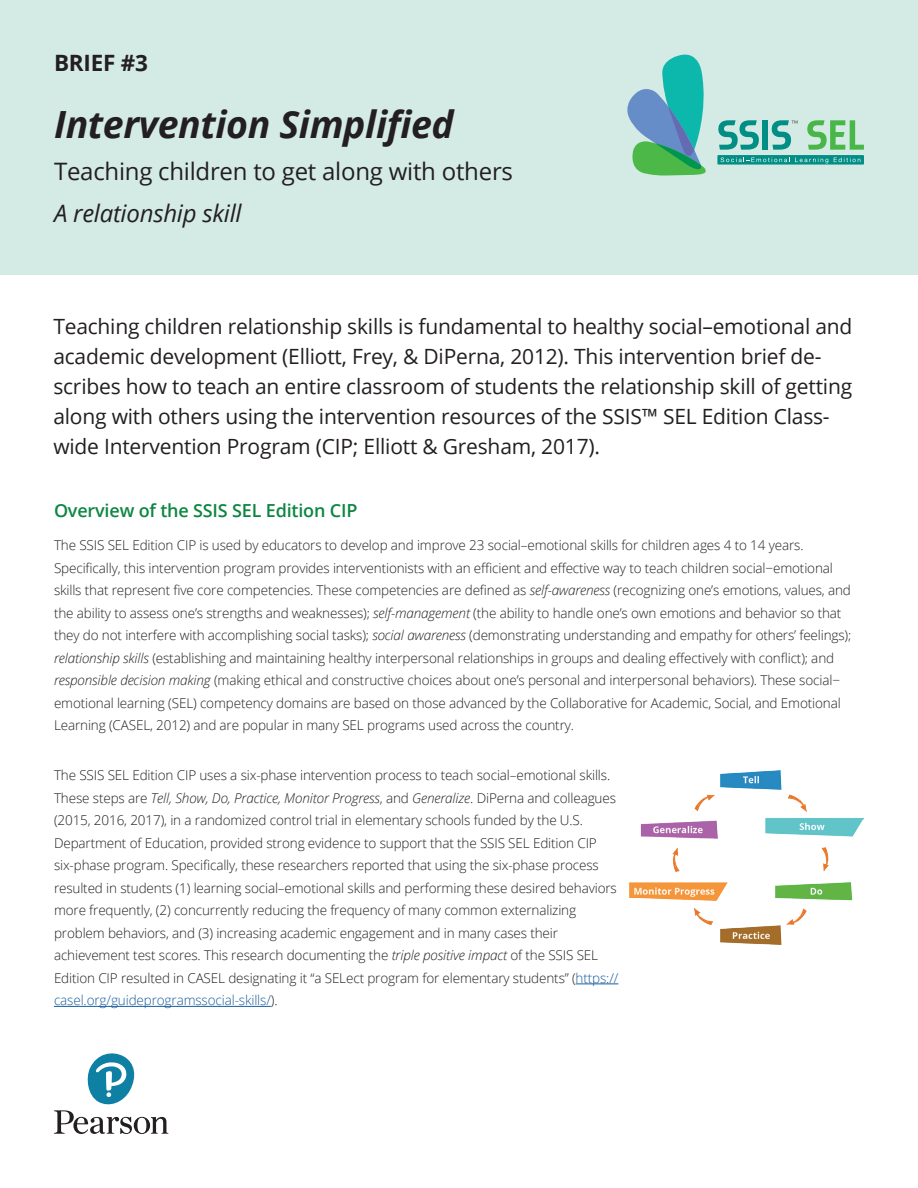
<style>
.page{position:relative;width:918px;height:1188px;background:#fff}
.page>*{position:absolute;margin:0;border:0;box-sizing:border-box;transform-origin:0 0}
.t1{font:italic 700 37.5px "Open Sans";letter-spacing:-.01em;color:#231f20}
.t2{font:24px "Open Sans";letter-spacing:-.01em;color:#231f20}
.t3{font:italic 24px "Open Sans";letter-spacing:-.01em;color:#231f20}
.t4{font:700 22.5px "Open Sans";letter-spacing:-.01em;color:#231f20}
.t5{font:21px/30px "Open Sans";letter-spacing:-.01em;color:#231f20}
.t6{font:600 18px "Open Sans";letter-spacing:-.01em;color:#0d8642}
.t7{font:300 13.5px/22.5px "Open Sans";letter-spacing:-.01em;color:#231f20}
.s1{font-style:italic}
.s2{color:#175d9e}
</style>
<div class="page">
<div style="left:0;top:0;width:918px;height:274px;background:#d4eae4"></div>
<svg style="left:627px;top:54px;width:79px;height:122px"></svg>
<svg style="left:718px;top:120px;width:41px;height:30px"></svg>
<div style="left:762px;top:120px;width:6px;height:30px;background:#008e85"></div>
<svg style="left:772px;top:120px;width:26px;height:30px"></svg>
<svg style="left:807px;top:120px;width:57px;height:30px"></svg>
<div style="left:717px;top:155px;width:147px;height:10px;background:#008e85"></div>
<svg style="left:721px;top:157px;width:107px;height:6px"></svg>
<svg style="left:834px;top:158px;width:26px;height:4px"></svg>
<svg style="left:54px;top:1053px;width:114px;height:81px"></svg>
<img style="left:630px;top:770px;width:234px;height:174px">
<hr style="left:576px;top:984px;width:42px;height:1px;background:#175d9e">
<hr style="left:54px;top:1006px;width:217px;height:1px;background:#175d9e">
<p class="t4" style="left:54px;top:47px;width:96px">BRIEF #3</p>
<p class="t1" style="left:54px;top:98px;width:401px">Intervention Simplified</p>
<p class="t2" style="left:54px;top:155px;width:461px">Teaching children to get along with others</p>
<p class="t3" style="left:54px;top:197px;width:189px">A relationship skill</p>
<p class="t5" style="left:53px;top:310px;width:801px">Teaching children relationship skills is fundamental to healthy social–emotional and academic development (Elliott, Frey, &amp; DiPerna, 2012). This intervention brief de&shy;scribes how to teach an entire classroom of students the relationship skill of getting along with others using the intervention resources of the SSIS™ SEL Edition Class&shy;wide Intervention Program (CIP; Elliott &amp; Gresham, 2017).</p>
<p class="t6" style="left:54px;top:498px;width:305px">Overview of the SSIS SEL Edition CIP</p>
<p class="t7" style="left:54px;top:534px;width:799px">The SSIS SEL Edition CIP is used by educators to develop and improve 23 social–emotional skills for children ages 4 to 14 years.<br>Specifically, this intervention program provides interventionists with an efficient and effective way to teach children social−emotional skills that represent five core competencies. These competencies are defined as <span class="s1">self-awareness</span> (recognizing one’s emotions, values, and the ability to assess one’s strengths and weaknesses); <span class="s1">self-management</span> (the ability to handle one’s own emotions and behavior so that they do not interfere with accomplishing social tasks); <span class="s1">social awareness</span> (demonstrating understanding and empathy for others’ feelings); <span class="s1">relationship skills</span> (establishing and maintaining healthy interpersonal relationships in groups and dealing effectively with conflict); and <span class="s1">responsible decision making</span> (making ethical and constructive choices about one’s personal and interpersonal behaviors). These social− emotional learning (SEL) competency domains are based on those advanced by the Collaborative for Academic, Social, and Emotional Learning (CASEL, 2012) and are popular in many SEL programs used across the country.</p>
<p class="t7" style="left:54px;top:764px;width:566px">The SSIS SEL Edition CIP uses a six-phase intervention process to teach social–emotional skills.<br>These steps are <span class="s1">Tell, Show, Do, Practice, Monitor Progress</span>, and <span class="s1">Generalize</span>. DiPerna and colleagues (2015, 2016, 2017), in a randomized control trial in elementary schools funded by the U.S.<br>Department of Education, provided strong evidence to support that the SSIS SEL Edition CIP six-phase program. Specifically, these researchers reported that using the six-phase process resulted in students (1) learning social–emotional skills and performing these desired behaviors more frequently, (2) concurrently reducing the frequency of many common externalizing problem behaviors, and (3) increasing academic engagement and in many cases their achievement test scores. This research documenting the <span class="s1">triple positive impact</span> of the SSIS SEL Edition CIP resulted in CASEL designating it “a SELect program for elementary students” (<span class="s2">https:// casel.org/guideprogramssocial-skills/</span>).</p>
</div>
